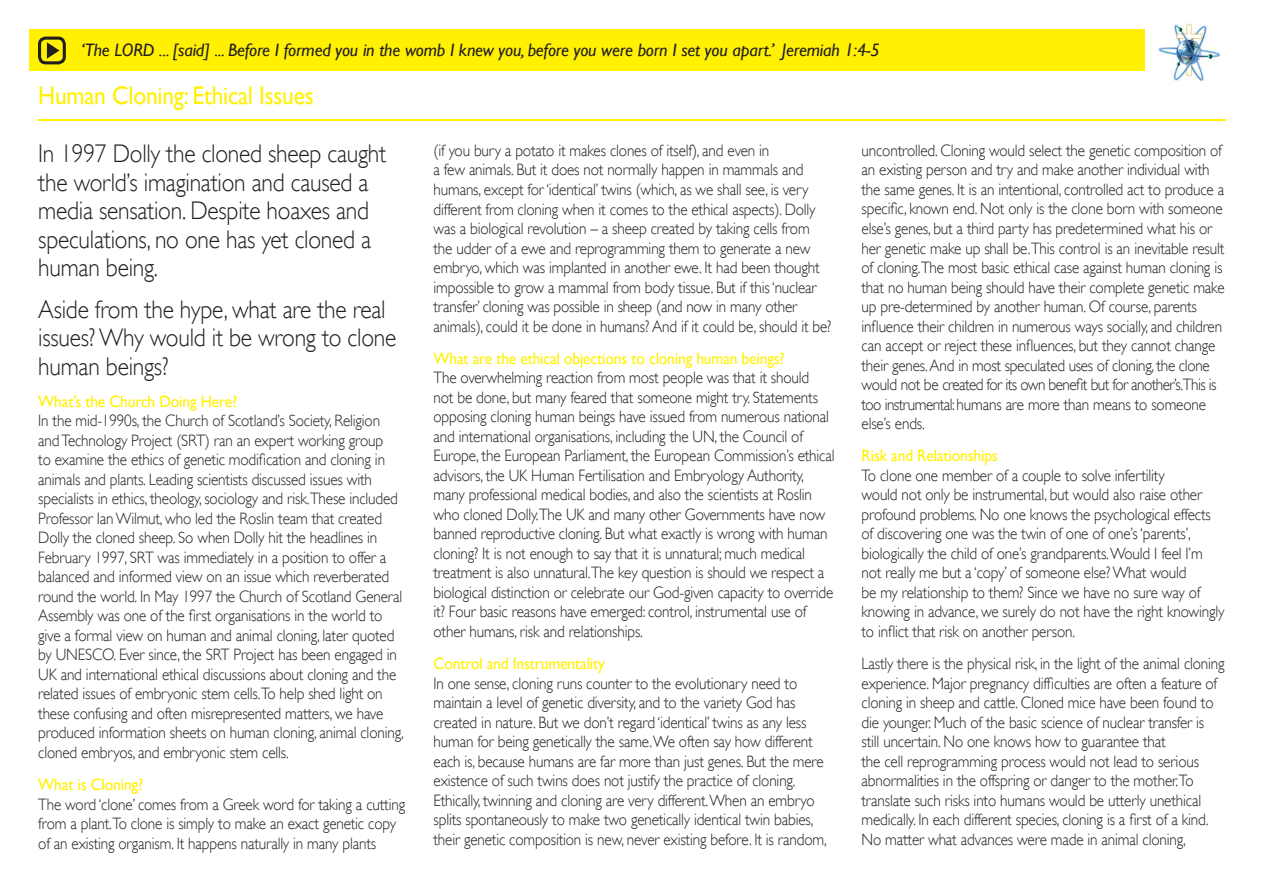
<style>
.page{position:relative;width:1263px;height:893px;background:#fff}
.page>*{position:absolute;margin:0;border:0;box-sizing:border-box;transform-origin:0 0}
.t1{font:300 25.5px/28.5px "Gill Sans";letter-spacing:-.01em;color:#231f20;scale:.92 1}
.t2{font:25.5px "Gill Sans";letter-spacing:-.01em;color:#fff101;scale:.92 1}
.t3{font:italic 18px "Gill Sans";letter-spacing:-.01em;color:#231f20}
.t4{font:300 16.5px/19.5px "Gill Sans";letter-spacing:-.01em;color:#231f20;scale:.92 1}
.t5{font:16.5px "Gill Sans";letter-spacing:-.01em;color:#fff101;scale:.94 1}
</style>
<div class="page">
<div style="left:30px;top:30px;width:1203px;height:41px;background:#fff101"></div>
<div style="left:38px;top:120px;width:1187px;height:1px;border:1px solid #fff101"></div>
<svg style="left:47px;top:42px;width:12px;height:17px"></svg>
<div style="left:38px;top:37px;width:28px;height:27px;border:3px solid #231f20;border-radius:6px"></div>
<div style="left:1145px;top:15px;width:88px;height:73px;background:#fff"></div>
<img style="left:1158px;top:24px;width:62px;height:57px">
<p class="t3" style="left:81px;top:40px;width:800px">‘The LORD ... [said] ... Before I formed you in the womb I knew you, before you were born I set you apart.’ Jeremiah 1:4-5</p>
<h1 class="t2" style="left:38px;top:80px;width:301px">Human Cloning: Ethical Issues</h1>
<h1 class="t1" style="left:38px;top:139px;width:380px">In 1997 Dolly the cloned sheep caught the world’s imagination and caused a media sensation. Despite hoaxes and speculations, no one has yet cloned a human being.</h1>
<h1 class="t1" style="left:38px;top:295px;width:391px">Aside from the hype, what are the real issues? Why would it be wrong to clone human beings?</h1>
<p class="t5" style="left:38px;top:391px;width:213px">What’s the Church Doing Here?</p>
<p class="t4" style="left:38px;top:411px;width:399px">In the mid-1990s, the Church of Scotland’s Society, Religion and Technology Project (SRT) ran an expert working group<br>to examine the ethics of genetic modification and cloning in animals and plants. Leading scientists discussed issues with specialists in ethics, theology, sociology and risk.These included Professor Ian Wilmut, who led the Roslin team that created Dolly the cloned sheep. So when Dolly hit the headlines in February 1997, SRT was immediately in a position to offer a balanced and informed view on an issue which reverberated round the world. In May 1997 the Church of Scotland General Assembly was one of the first organisations in the world to give a formal view on human and animal cloning, later quoted by UNESCO. Ever since, the SRT Project has been engaged in UK and international ethical discussions about cloning and the related issues of embryonic stem cells.To help shed light on these confusing and often misrepresented matters, we have produced information sheets on human cloning, animal cloning, cloned embryos, and embryonic stem cells.</p>
<p class="t5" style="left:38px;top:775px;width:113px">What is Cloning?</p>
<p class="t4" style="left:38px;top:794px;width:400px">The word ‘clone’ comes from a Greek word for taking a cutting from a plant.To clone is simply to make an exact genetic copy of an existing organism. It happens naturally in many plants</p>
<p class="t4" style="left:433px;top:141px;width:434px">(if you bury a potato it makes clones of itself), and even in<br>a few animals. But it does not normally happen in mammals and humans, except for ‘identical’ twins (which, as we shall see, is very different from cloning when it comes to the ethical aspects). Dolly was a biological revolution – a sheep created by taking cells from the udder of a ewe and reprogramming them to generate a new embryo, which was implanted in another ewe. It had been thought impossible to grow a mammal from body tissue. But if this ‘nuclear transfer’ cloning was possible in sheep (and now in many other animals), could it be done in humans? And if it could be, should it be?</p>
<p class="t5" style="left:433px;top:348px;width:375px">What are the ethical objections to cloning human beings?</p>
<p class="t4" style="left:433px;top:368px;width:437px">The overwhelming reaction from most people was that it should<br>not be done, but many feared that someone might try. Statements opposing cloning human beings have issued from numerous national and international organisations, including the UN, the Council of Europe, the European Parliament, the European Commission’s ethical advisors, the UK Human Fertilisation and Embryology Authority, many professional medical bodies, and also the scientists at Roslin who cloned Dolly.The UK and many other Governments have now banned reproductive cloning. But what exactly is wrong with human cloning? It is not enough to say that it is unnatural; much medical treatment is also unnatural.The key question is should we respect a biological distinction or celebrate our God-given capacity to override it? Four basic reasons have emerged: control, instrumental use of other humans, risk and relationships.</p>
<p class="t5" style="left:433px;top:654px;width:184px">Control and Instrumentality</p>
<p class="t4" style="left:433px;top:673px;width:429px">In one sense, cloning runs counter to the evolutionary need to maintain a level of genetic diversity, and to the variety God has created in nature. But we don’t regard ‘identical’ twins as any less human for being genetically the same. We often say how different each is, because humans are far more than just genes. But the mere existence of such twins does not justify the practice of cloning.<br>Ethically, twinning and cloning are very different. When an embryo splits spontaneously to make two genetically identical twin babies, their genetic composition is new, never existing before. It is random,</p>
<p class="t4" style="left:861px;top:141px;width:396px">uncontrolled. Cloning would select the genetic composition of an existing person and try and make another individual with the same genes. It is an intentional, controlled act to produce a specific, known end. Not only is the clone born with someone else’s genes, but a third party has predetermined what his or her genetic make up shall be.This control is an inevitable result of cloning.The most basic ethical case against human cloning is that no human being should have their complete genetic make up pre-determined by another human. Of course, parents influence their children in numerous ways socially, and children can accept or reject these influences, but they cannot change their genes. And in most speculated uses of cloning, the clone would not be created for its own benefit but for another’s.This is too instrumental: humans are more than means to someone else’s ends.</p>
<p class="t5" style="left:861px;top:446px;width:147px">Risk and Relationships</p>
<p class="t4" style="left:861px;top:465px;width:396px">To clone one member of a couple to solve infertility<br>would not only be instrumental, but would also raise other profound problems. No one knows the psychological effects of discovering one was the twin of one of one’s ‘parents’, biologically the child of one’s grandparents. Would I feel I’m not really me but a ‘copy’ of someone else? What would<br>be my relationship to them? Since we have no sure way of knowing in advance, we surely do not have the right knowingly to inflict that risk on another person.</p>
<p class="t4" style="left:861px;top:654px;width:396px">Lastly there is the physical risk, in the light of the animal cloning experience. Major pregnancy difficulties are often a feature of cloning in sheep and cattle. Cloned mice have been found to die younger. Much of the basic science of nuclear transfer is still uncertain. No one knows how to guarantee that<br>the cell reprogramming process would not lead to serious abnormalities in the offspring or danger to the mother.To translate such risks into humans would be utterly unethical medically. In each different species, cloning is a first of a kind.<br>No matter what advances were made in animal cloning,</p>
</div>
